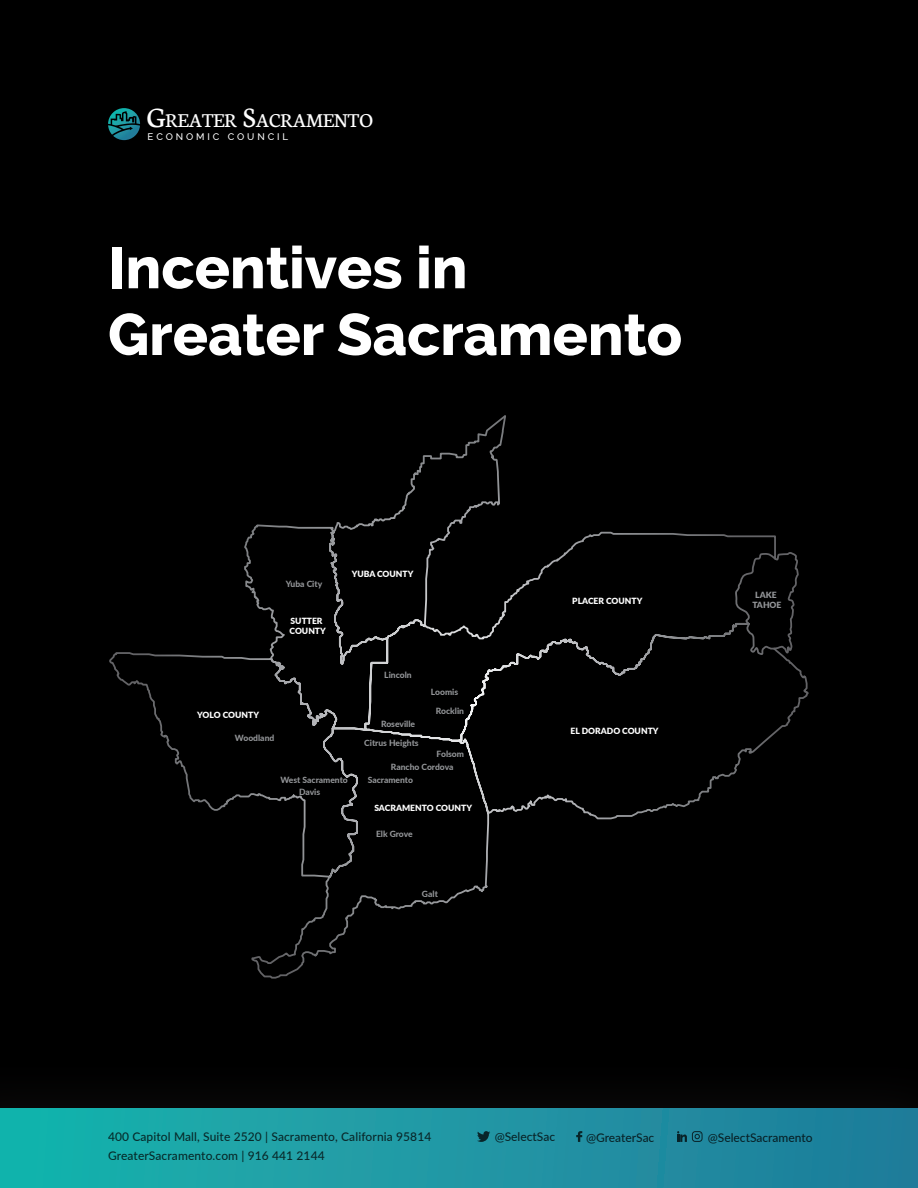
<style>
.page{position:relative;width:918px;height:1188px;background:#000}
.page>*{position:absolute;margin:0;border:0;box-sizing:border-box;transform-origin:0 0}
.t1{font:800 58.5px "Raleway";color:#fff}
.t2{font:21px "Neuton";color:#fff}
.t3{font:500 12px/19.5px "Lato";letter-spacing:.005em;color:#000}
.t4{font:500 9.6px "Raleway";letter-spacing:.3em;color:#fff}
.t5{font:800 8.55px/12.3px "Lato";color:#939598}
.t6{font:900 8.55px/10.2px "Lato";color:#fff}
.t7{font:900 8.55px/10.2px "Lato";color:#939598;text-align:center}
.s1{font-size:30px}
</style>
<div class="page">
<div style="left:0;top:1108px;width:918px;height:80px;background:linear-gradient(to right,#19b4ad,#237b9b)"></div>
<svg style="left:108px;top:108px;width:32px;height:32px"></svg>
<svg style="left:477px;top:1131px;width:13px;height:11px"></svg>
<svg style="left:576px;top:1131px;width:6px;height:11px"></svg>
<svg style="left:677px;top:1131px;width:26px;height:11px"></svg>
<svg style="left:109px;top:415px;width:700px;height:564px"></svg>
<p class="t2" style="left:147px;top:108px;width:228px"><span class="s1">G</span>REATER <span class="s1">S</span>ACRAMENTO</p>
<p class="t4" style="left:148px;top:131px;width:142px">ECONOMIC COUNCIL</p>
<p class="t1" style="left:108px;top:234px;width:361px">Incentives in</p>
<p class="t1" style="left:108px;top:301px;width:576px">Greater Sacramento</p>
<p class="t5" style="left:286px;top:577px;width:38px">Yuba City</p>
<p class="t6" style="left:290px;top:615px;width:38px">SUTTER<br>COUNTY</p>
<p class="t6" style="left:197px;top:709px;width:63px">YOLO COUNTY</p>
<p class="t5" style="left:235px;top:731px;width:41px">Woodland</p>
<p class="t6" style="left:352px;top:568px;width:63px">YUBA COUNTY</p>
<p class="t5" style="left:384px;top:669px;width:29px">Lincoln</p>
<p class="t5" style="left:381px;top:718px;width:36px">Roseville</p>
<p class="t5" style="left:364px;top:736px;width:56px">Citrus Heights</p>
<p class="t5" style="left:431px;top:686px;width:29px">Loomis</p>
<p class="t5" style="left:436px;top:704px;width:30px">Rocklin</p>
<p class="t5" style="left:437px;top:747px;width:29px">Folsom</p>
<p class="t5" style="left:391px;top:760px;width:64px">Rancho Cordova</p>
<p class="t5" style="left:299px;top:773px;width:50px;text-indent:-19px">West Sacramento<br>Davis</p>
<p class="t5" style="left:368px;top:773px;width:47px">Sacramento</p>
<p class="t6" style="left:374px;top:802px;width:99px">SACRAMENTO COUNTY</p>
<p class="t5" style="left:376px;top:828px;width:38px">Elk Grove</p>
<p class="t5" style="left:422px;top:887px;width:17px">Galt</p>
<p class="t6" style="left:572px;top:595px;width:72px">PLACER COUNTY</p>
<p class="t6" style="left:571px;top:726px;width:89px">EL DORADO COUNTY</p>
<p class="t7" style="left:752px;top:589px;width:31px">LAKE<br>TAHOE</p>
<p class="t3" style="left:108px;top:1126px;width:325px">400 Capitol Mall, Suite 2520 | Sacramento, California 95814<br>GreaterSacramento.com | 916 441 2144</p>
<p class="t3" style="left:495px;top:1126px;width:62px">@SelectSac</p>
<p class="t3" style="left:586px;top:1127px;width:70px">@GreaterSac</p>
<p class="t3" style="left:708px;top:1127px;width:106px">@SelectSacramento</p>
</div>
